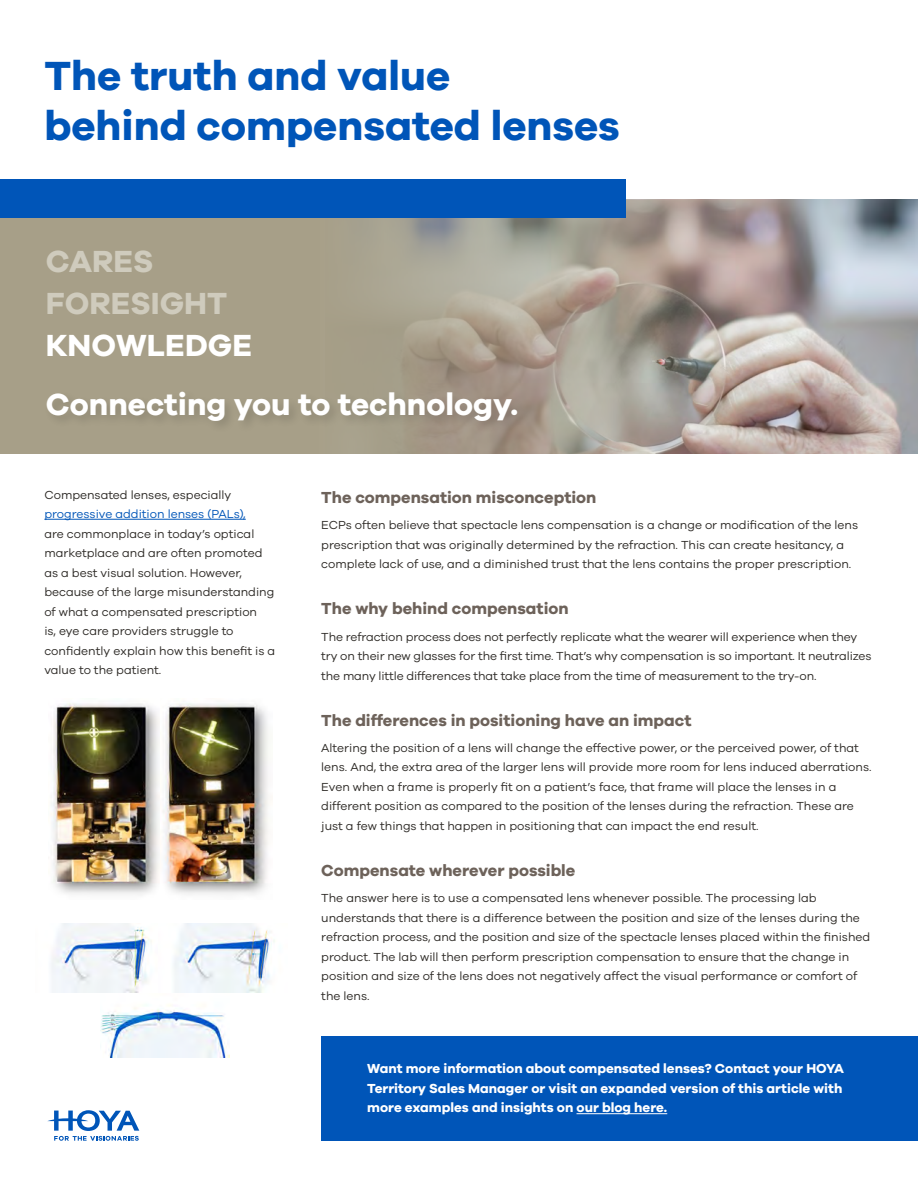
<style>
.page{position:relative;width:918px;height:1188px;background:#fff}
.page>*{position:absolute;margin:0;border:0;box-sizing:border-box;transform-origin:0 0}
.t1{font:700 42px/50.4px "Galano Grotesque";color:#0055b8}
.t2{font:700 31.5px/58.5px "Galano Grotesque";color:#fff}
.t3{font:700 31.5px/42px "Galano Grotesque";color:#cfcbbd}
.t4{font:700 16.5px "Galano Grotesque";color:#6d625a}
.t5{font:700 13.5px/19.5px "Galano Grotesque";color:#fff;text-align:justify}
.t6{font:12px/19.5px "Galano Grotesque";color:#2d2a26}
.t7{font:12px "Galano Grotesque";color:#0055b8}
</style>
<div class="page">
<svg style="left:0;top:200px;width:918px;height:254px;background:#a9a194"></svg>
<svg style="left:47px;top:1110px;width:92px;height:31px"></svg>
<div style="left:44px;top:389px;width:486px;height:45px;background:#000;opacity:.15"></div>
<div style="left:0;top:179px;width:625px;height:39px;background:#0055b8"></div>
<div style="left:321px;top:1036px;width:597px;height:105px;background:#0055b8"></div>
<hr style="left:44px;top:519px;width:202px;height:1px;background:#0055b8">
<hr style="left:577px;top:1113px;width:90px;height:1px;background:#fff">
<img style="left:51px;top:703px;width:109px;height:192px">
<img style="left:163px;top:703px;width:106px;height:192px">
<img style="left:100px;top:1005px;width:130px;height:52px">
<img style="left:51px;top:924px;width:101px;height:69px">
<img style="left:173px;top:924px;width:102px;height:69px">
<h1 class="t1" style="left:44px;top:49px;width:577px">The truth and value<br>behind compensated lenses</h1>
<h2 class="t3" style="left:46px;top:240px;width:183px">CARES<br>FORESIGHT</h2>
<h2 class="t2" style="left:46px;top:315px;width:474px">KNOWLEDGE<br>Connecting you to technology.</h2>
<p class="t6" style="left:44px;top:484px;width:189px">Compensated lenses, especially</p>
<p class="t7" style="left:44px;top:507px;width:203px">progressive addition lenses (PALs),</p>
<p class="t6" style="left:44px;top:523px;width:232px">are commonplace in today’s optical marketplace and are often promoted as a best visual solution. However, because of the large misunderstanding of what a compensated prescription<br>is, eye care providers struggle to confidently explain how this benefit is a value to the patient.</p>
<h3 class="t4" style="left:321px;top:487px;width:277px">The compensation misconception</h3>
<p class="t6" style="left:321px;top:515px;width:538px">ECPs often believe that spectacle lens compensation is a change or modification of the lens prescription that was originally determined by the refraction. This can create hesitancy, a complete lack of use, and a diminished trust that the lens contains the proper prescription.</p>
<h3 class="t4" style="left:321px;top:599px;width:249px">The why behind compensation</h3>
<p class="t6" style="left:321px;top:626px;width:552px">The refraction process does not perfectly replicate what the wearer will experience when they try on their new glasses for the first time. That’s why compensation is so important. It neutralizes the many little differences that take place from the time of measurement to the try-on.</p>
<h3 class="t4" style="left:321px;top:710px;width:372px">The differences in positioning have an impact</h3>
<p class="t6" style="left:321px;top:738px;width:552px">Altering the position of a lens will change the effective power, or the perceived power, of that lens. And, the extra area of the larger lens will provide more room for lens induced aberrations.<br>Even when a frame is properly fit on a patient’s face, that frame will place the lenses in a different position as compared to the position of the lenses during the refraction. These are just a few things that happen in positioning that can impact the end result.</p>
<h3 class="t4" style="left:321px;top:860px;width:256px">Compensate wherever possible</h3>
<p class="t6" style="left:321px;top:888px;width:551px">The answer here is to use a compensated lens whenever possible. The processing lab understands that there is a difference between the position and size of the lenses during the refraction process, and the position and size of the spectacle lenses placed within the finished product. The lab will then perform prescription compensation to ensure that the change in position and size of the lens does not negatively affect the visual performance or comfort of the lens.</p>
<p class="t5" style="left:367px;top:1059px;width:478px">Want more information about compensated lenses? Contact your HOYA Territory Sales Manager or visit an expanded version of this article with more examples and insights on our blog here.</p>
</div>
